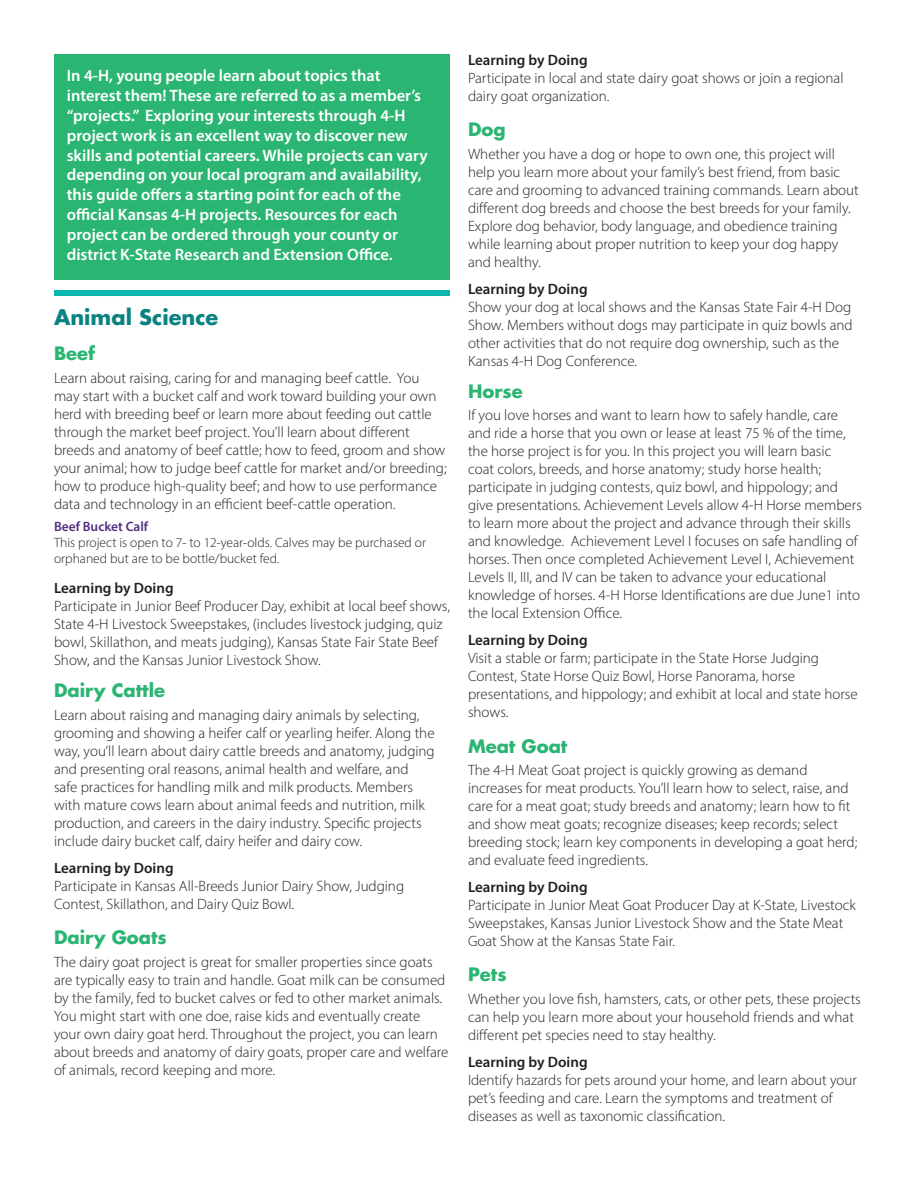
<style>
.page{position:relative;width:918px;height:1188px;background:#fff}
.page>*{position:absolute;margin:0;border:0;box-sizing:border-box;transform-origin:0 0}
.Section_heading{font:700 21px "Futura Std";color:#0a8282}
.Project_heading{font:700 18px "Futura Std";color:#2bb572}
.t1{font:600 16.5px/19.8px "Myriad Pro";color:#fff}
.Body_text{font:300 15px/18px "Myriad Pro";color:#231f20}
.Body_text_last{font:300 15px/18px "Myriad Pro";color:#231f20}
.learning_subhead{font:600 15px "Myriad Pro";color:#231f20}
.body_smaller_last{font:300 13.5px/16.2px "Myriad Pro";color:#231f20}
.project_subhead{font:600 13.5px "Myriad Pro";color:#522e81}
</style>
<div class="page">
<div style="left:54px;top:54px;width:396px;height:226px;background:#2bb572"></div>
<div style="left:54px;top:290px;width:396px;height:6px;background:#09b6b0"></div>
<p class="t1" style="left:67px;top:65px;width:362px">In 4-H, young people learn about topics that interest them! These are referred to as a member’s “projects.” Exploring your interests through 4-H project work is an excellent way to discover new skills and potential careers. While projects can vary depending on your local program and availability, this guide offers a starting point for each of the official Kansas 4-H projects. Resources for each project can be ordered through your county or district K-State Research and Extension Office.</p>
<p class="Section_heading" style="left:54px;top:303px;width:166px">Animal Science</p>
<p class="Project_heading" style="left:54px;top:342px;width:43px">Beef</p>
<p class="Body_text" style="left:54px;top:369px;width:394px">Learn about raising, caring for and managing beef cattle. You may start with a bucket calf and work toward building your own herd with breeding beef or learn more about feeding out cattle through the market beef project. You’ll learn about different breeds and anatomy of beef cattle; how to feed, groom and show your animal; how to judge beef cattle for market and/or breeding; how to produce high-quality beef; and how to use performance data and technology in an efficient beef-cattle operation.</p>
<p class="project_subhead" style="left:54px;top:518px;width:96px">Beef Bucket Calf</p>
<p class="body_smaller_last" style="left:54px;top:534px;width:374px">This project is open to 7- to 12-year-olds. Calves may be purchased or orphaned but are to be bottle/bucket fed.</p>
<p class="learning_subhead" style="left:54px;top:579px;width:121px">Learning by Doing</p>
<p class="Body_text" style="left:54px;top:597px;width:398px">Participate in Junior Beef Producer Day, exhibit at local beef shows, State 4-H Livestock Sweepstakes, (includes livestock judging, quiz bowl, Skillathon, and meats judging), Kansas State Fair State Beef Show, and the Kansas Junior Livestock Show.</p>
<p class="Project_heading" style="left:54px;top:679px;width:113px">Dairy Cattle</p>
<p class="Body_text" style="left:54px;top:706px;width:382px">Learn about raising and managing dairy animals by selecting, grooming and showing a heifer calf or yearling heifer. Along the way, you’ll learn about dairy cattle breeds and anatomy, judging and presenting oral reasons, animal health and welfare, and safe practices for handling milk and milk products. Members with mature cows learn about animal feeds and nutrition, milk production, and careers in the dairy industry. Specific projects include dairy bucket calf, dairy heifer and dairy cow.</p>
<p class="learning_subhead" style="left:54px;top:858px;width:121px">Learning by Doing</p>
<p class="Body_text_last" style="left:54px;top:877px;width:352px">Participate in Kansas All-Breeds Junior Dairy Show, Judging<br>Contest, Skillathon, and Dairy Quiz Bowl.</p>
<p class="Project_heading" style="left:54px;top:925px;width:114px">Dairy Goats</p>
<p class="Body_text" style="left:54px;top:952px;width:396px">The dairy goat project is great for smaller properties since goats are typically easy to train and handle. Goat milk can be consumed by the family, fed to bucket calves or fed to other market animals.<br>You might start with one doe, raise kids and eventually create your own dairy goat herd. Throughout the project, you can learn about breeds and anatomy of dairy goats, proper care and welfare of animals, record keeping and more.</p>
<p class="learning_subhead" style="left:468px;top:51px;width:121px">Learning by Doing</p>
<p class="Body_text_last" style="left:468px;top:69px;width:377px">Participate in local and state dairy goat shows or join a regional dairy goat organization.</p>
<p class="Project_heading" style="left:468px;top:118px;width:39px">Dog</p>
<p class="Body_text" style="left:468px;top:145px;width:392px">Whether you have a dog or hope to own one, this project will help you learn more about your family’s best friend, from basic care and grooming to advanced training commands. Learn about different dog breeds and choose the best breeds for your family.<br>Explore dog behavior, body language, and obedience training while learning about proper nutrition to keep your dog happy and healthy.</p>
<p class="learning_subhead" style="left:468px;top:279px;width:121px">Learning by Doing</p>
<p class="Body_text" style="left:468px;top:298px;width:386px">Show your dog at local shows and the Kansas State Fair 4-H Dog Show. Members without dogs may participate in quiz bowls and other activities that do not require dog ownership, such as the Kansas 4-H Dog Conference.</p>
<p class="Project_heading" style="left:468px;top:379px;width:56px">Horse</p>
<p class="Body_text" style="left:468px;top:406px;width:395px">If you love horses and want to learn how to safely handle, care and ride a horse that you own or lease at least 75 % of the time, the horse project is for you. In this project you will learn basic<br>coat colors, breeds, and horse anatomy; study horse health; participate in judging contests, quiz bowl, and hippology; and give presentations. Achievement Levels allow 4-H Horse members to learn more about the project and advance through their skills and knowledge. Achievement Level I focuses on safe handling of horses. Then once completed Achievement Level I, Achievement Levels II, III, and IV can be taken to advance your educational knowledge of horses. 4-H Horse Identifications are due June1 into the local Extension Office.</p>
<p class="learning_subhead" style="left:468px;top:631px;width:121px">Learning by Doing</p>
<p class="Body_text_last" style="left:468px;top:649px;width:391px">Visit a stable or farm; participate in the State Horse Judging Contest, State Horse Quiz Bowl, Horse Panorama, horse presentations, and hippology; and exhibit at local and state horse shows.</p>
<p class="Project_heading" style="left:468px;top:734px;width:101px">Meat Goat</p>
<p class="Body_text" style="left:468px;top:761px;width:391px">The 4-H Meat Goat project is quickly growing as demand increases for meat products. You’ll learn how to select, raise, and care for a meat goat; study breeds and anatomy; learn how to fit and show meat goats; recognize diseases; keep records; select breeding stock; learn key components in developing a goat herd; and evaluate feed ingredients.</p>
<p class="learning_subhead" style="left:468px;top:877px;width:121px">Learning by Doing</p>
<p class="Body_text_last" style="left:468px;top:896px;width:389px">Participate in Junior Meat Goat Producer Day at K-State, Livestock<br>Sweepstakes, Kansas Junior Livestock Show and the State Meat<br>Goat Show at the Kansas State Fair.</p>
<p class="Project_heading" style="left:468px;top:962px;width:40px">Pets</p>
<p class="Body_text" style="left:468px;top:990px;width:394px">Whether you love fish, hamsters, cats, or other pets, these projects can help you learn more about your household friends and what different pet species need to stay healthy.</p>
<p class="learning_subhead" style="left:468px;top:1052px;width:121px">Learning by Doing</p>
<p class="Body_text_last" style="left:468px;top:1071px;width:390px">Identify hazards for pets around your home, and learn about your pet’s feeding and care. Learn the symptoms and treatment of diseases as well as taxonomic classification.</p>
</div>
